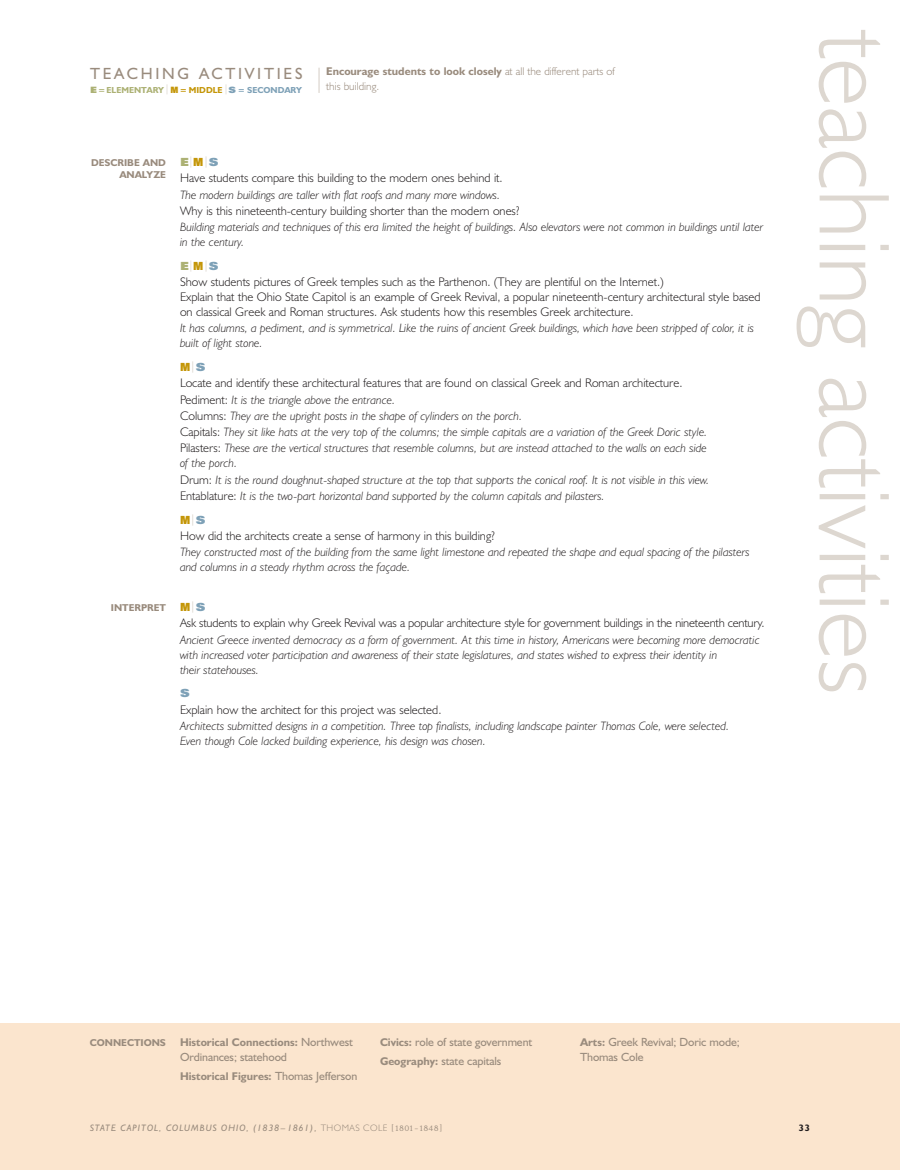
<style>
.page{position:relative;width:900px;height:1170px;background:#fff}
.page>*{position:absolute;margin:0;border:0;box-sizing:border-box;transform-origin:0 0}
.t1{font:300 101.25px "Humanist 521 BT";color:#ddd7d0}
.t2{font:16.25px "Humanist 521 BT";letter-spacing:.165em;color:#998b7d}
.t3{font:300 12.5px/15px "Humanist 521 BT";color:#231f20}
.t4{font:italic 300 12.25px/15px "Humanist 521 BT";color:#231f20}
.t5{font:11.88px/18.8px "Humanist 521 BT";letter-spacing:-.01em;color:#998b7d}
.t6{font:300 11.25px/15px "Humanist 521 BT";color:#998b7d}
.t7{font:700 11.25px "Humanist 521 BT";color:#998b7d}
.t8{font:900 11.25px "Zurich BT";color:#acb174;scale:1.2 1}
.t9{font:900 11.25px "Zurich BT";color:#c49608;scale:.85 1}
.t10{font:900 11.25px "Zurich BT";color:#7ea1b7;scale:1.2 1}
.t11{font:700 10px/12.5px "Humanist 521 BT";color:#998b7d;text-align:right}
.t12{font:italic 9.38px "Humanist 521 BT";letter-spacing:.1em;color:#998b7d}
.t13{font:700 9.38px "Humanist 521 BT";color:#231f20}
.t14{font:700 8.75px "Humanist 521 BT";color:#acb174}
.s1{font-family:"Zurich BT";font-weight:900}
.s2{font-weight:300;font-style:italic;font-size:10px;color:#d4cdc4}
.s3{font-family:"Zurich BT";font-weight:900;color:#c49608}
.s4{color:#c49608}
.s5{font-family:"Zurich BT";font-weight:900;color:#7ea1b7}
.s6{color:#7ea1b7}
.s7{font-weight:700}
.s8{font-family:"Humanist 521 BT";font-weight:300;color:#d4cdc4}
.s9{font-family:"Humanist 521 BT";font-weight:300;font-style:italic;color:#d4cdc4}
.s10{font-style:normal;font-size:12.5px}
.s11{font-weight:400;font-size:11.88px}
.s12{font-weight:700;font-size:11.25px}
.s13{font-weight:300;font-style:normal}
.s14{font-family:"Dyadis ITC";font-style:normal}
</style>
<div class="page">
<div style="left:0;top:1024px;width:900px;height:146px;background:#fbe5ce"></div>
<svg style="left:319px;top:68px;width:1px;height:25px"></svg>
<h2 class="t2" style="left:90px;top:63px;width:214px">TEACHING ACTIVITIES</h2>
<p class="t14" style="left:90px;top:85px;width:214px"><span class="s1">E</span>=ELEMENTARY<span class="s2">|</span><span class="s3">M</span> <span class="s4">= MIDDLE</span><span class="s2">|</span><span class="s5">S</span> <span class="s6">= SECONDARY</span></p>
<p class="t6" style="left:326px;top:64px;width:290px"><span class="s7">Encourage students to look closely</span> at all the different parts of this building.</p>
<p class="t11" style="left:91px;top:156px;width:76px">DESCRIBE AND<br>ANALYZE</p>
<p class="t11" style="left:111px;top:601px;width:57px">INTERPRET</p>
<p class="t8" style="left:180px;top:155px;width:34px">E<span class="s8">|</span><span class="s4">M</span><span class="s9">|</span><span class="s6">S</span></p>
<p class="t3" style="left:180px;top:170px;width:324px">Have students compare this building to the modern ones behind it.</p>
<p class="t4" style="left:180px;top:187px;width:322px">The modern buildings are taller with flat roofs and many more windows.</p>
<p class="t3" style="left:180px;top:203px;width:341px">Why is this nineteenth-century building shorter than the modern ones?</p>
<p class="t4" style="left:180px;top:219px;width:585px">Building materials and techniques of this era limited the height of buildings. Also elevators were not common in buildings until later in the century.</p>
<p class="t8" style="left:180px;top:259px;width:34px">E<span class="s8">|</span><span class="s4">M</span><span class="s9">|</span><span class="s6">S</span></p>
<p class="t3" style="left:180px;top:274px;width:582px">Show students pictures of Greek temples such as the Parthenon. (They are plentiful on the Internet.)<br>Explain that the Ohio State Capitol is an example of Greek Revival, a popular nineteenth-century architectural style based on classical Greek and Roman structures. Ask students how this resembles Greek architecture.</p>
<p class="t4" style="left:180px;top:321px;width:575px">It has columns, a pediment, and is symmetrical. Like the ruins of ancient Greek buildings, which have been stripped of color, it is built of light stone.</p>
<p class="t9" style="left:180px;top:360px;width:32px">M<span class="s9">|</span><span class="s6">S</span></p>
<p class="t3" style="left:180px;top:375px;width:504px">Locate and identify these architectural features that are found on classical Greek and Roman architecture.</p>
<p class="t4" style="left:180px;top:391px;width:529px;line-height:16.2px"><span class="s10">Pediment:</span> It is the triangle above the entrance.<br><span class="s10">Columns:</span> They are the upright posts in the shape of cylinders on the porch.<br><span class="s10">Capitals:</span> They sit like hats at the very top of the columns; the simple capitals are a variation of the Greek Doric style.<br><span class="s10">Pilasters:</span> These are the vertical structures that resemble columns, but are instead attached to the walls on each side</p>
<p class="t4" style="left:180px;top:455px;width:531px;line-height:16.2px">of the porch.<br><span class="s10">Drum:</span> It is the round doughnut-shaped structure at the top that supports the conical roof. It is not visible in this view.<br><span class="s10">Entablature:</span> It is the two-part horizontal band supported by the column capitals and pilasters.</p>
<p class="t9" style="left:180px;top:513px;width:32px">M<span class="s9">|</span><span class="s6">S</span></p>
<p class="t3" style="left:180px;top:528px;width:317px">How did the architects create a sense of harmony in this building?</p>
<p class="t4" style="left:180px;top:544px;width:571px">They constructed most of the building from the same light limestone and repeated the shape and equal spacing of the pilasters and columns in a steady rhythm across the façade.</p>
<p class="t9" style="left:180px;top:600px;width:32px">M<span class="s9">|</span><span class="s6">S</span></p>
<p class="t3" style="left:180px;top:615px;width:586px">Ask students to explain why Greek Revival was a popular architecture style for government buildings in the nineteenth century.</p>
<p class="t4" style="left:180px;top:632px;width:581px">Ancient Greece invented democracy as a form of government. At this time in history, Americans were becoming more democratic with increased voter participation and awareness of their state legislatures, and states wished to express their identity in<br>their statehouses.</p>
<p class="t10" style="left:180px;top:687px;width:10px">S</p>
<p class="t3" style="left:180px;top:702px;width:263px">Explain how the architect for this project was selected.</p>
<p class="t4" style="left:180px;top:718px;width:551px">Architects submitted designs in a competition. Three top finalists, including landscape painter Thomas Cole, were selected.<br>Even though Cole lacked building experience, his design was chosen.</p>
<h1 class="t1" style="left:916px;top:32px;width:665px;rotate:90deg">teaching activities</h1>
<p class="t11" style="left:90px;top:1036px;width:78px">CONNECTIONS</p>
<p class="t7" style="left:180px;top:1036px;width:174px">Historical Connections: <span class="s11">Northwest</span></p>
<p class="t5" style="left:180px;top:1048px;width:109px">Ordinances; statehood</p>
<p class="t7" style="left:180px;top:1069px;width:179px">Historical Figures: <span class="s11">Thomas Jefferson</span></p>
<p class="t5" style="left:380px;top:1033px;width:154px"><span class="s12">Civics:</span> role of state government<br><span class="s12">Geography:</span> state capitals</p>
<p class="t5" style="left:580px;top:1035px;width:161px;line-height:15px"><span class="s12">Arts:</span> Greek Revival; Doric mode;<br>Thomas Cole</p>
<p class="t12" style="left:90px;top:1122px;width:354px">STATE CAPITOL, COLUMBUS OHIO, (1838–1861), <span class="s13">THOMAS COLE</span> <span class="s14">[1801–1848]</span></p>
<p class="t13" style="left:799px;top:1122px;width:13px">33</p>
</div>
